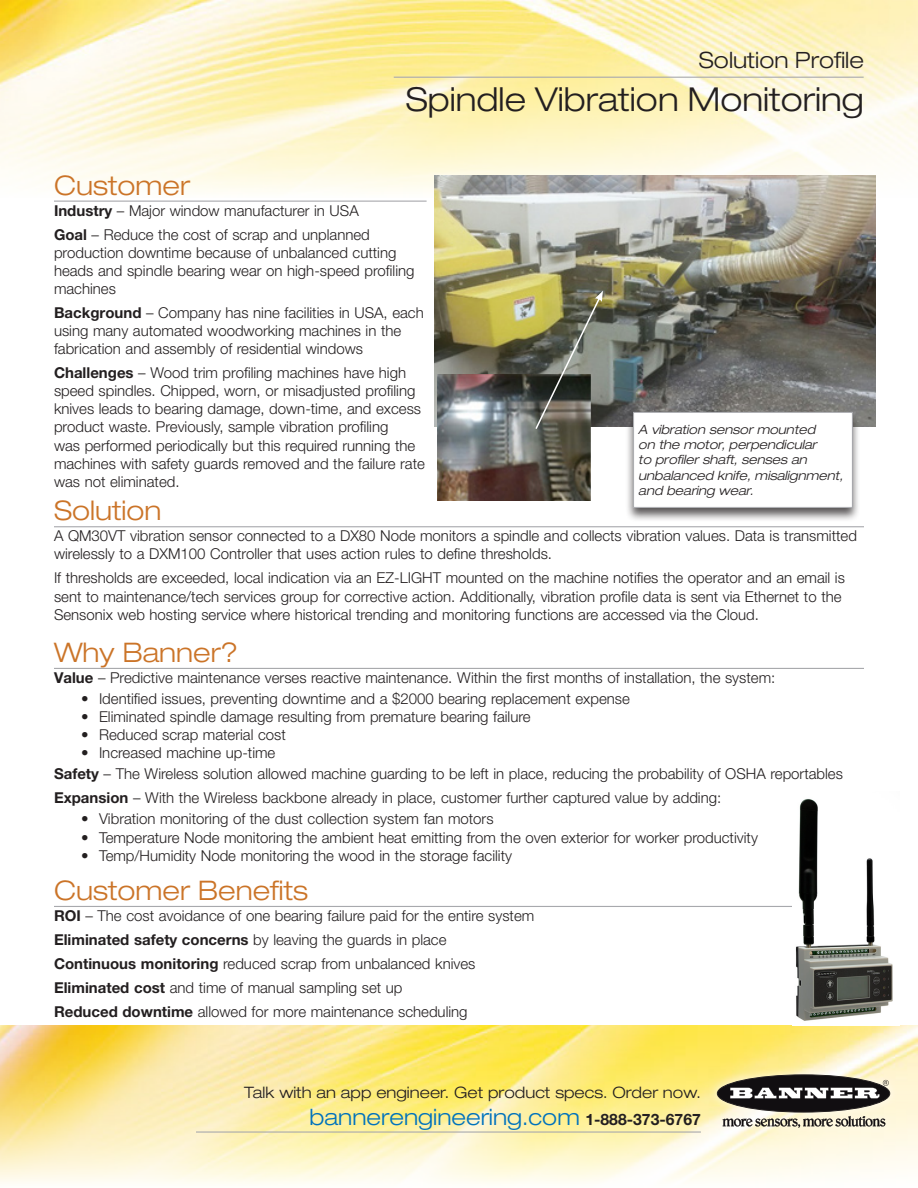
<style>
.page{position:relative;width:918px;height:1188px;background:#fff}
.page>*{position:absolute;margin:0;border:0;box-sizing:border-box;transform-origin:0 0}
.t1{font:300 expanded 33px "Helvetica Neue LT Pro";color:#231f20}
.rust_heading{font:300 expanded 27px "Helvetica Neue LT Pro";color:#cb7428}
.rust_heading-2{font:300 expanded 22.5px "Helvetica Neue LT Pro";color:#0072bc}
.t2{font:300 expanded 22.5px "Helvetica Neue LT Pro";color:#231f20}
.rust_heading-3{font:300 expanded 15.75px "Helvetica Neue LT Pro";color:#231f20}
.sidebar_body{font:300 15px/18px "Helvetica Neue LT Pro";color:#231f20}
.body_text{font:300 15px/18px "Helvetica Neue LT Pro";color:#231f20}
.body_text-2{font:italic 300 expanded 12.75px/15.3px "Helvetica Neue LT Pro";color:#231f20}
.s1{font-weight:700}
.s2{font-weight:700;font-stretch:normal;font-size:15.75px;color:#231f20}
</style>
<div class="page">
<hr style="left:54px;top:526px;width:810px;height:1px;background:#a8a9ad">
<hr style="left:54px;top:668px;width:810px;height:1px;background:#a8a9ad">
<hr style="left:54px;top:906px;width:738px;height:1px;background:#a8a9ad">
<img style="left:0;top:1026px;width:918px;height:158px">
<img style="left:0;top:0;width:918px;height:198px">
<hr style="left:394px;top:77px;width:470px;height:1px;background:#a8a9ad">
<hr style="left:54px;top:201px;width:373px;height:1px;background:#a8a9ad">
<div style="left:708px;top:1065px;width:191px;height:71px;background:#fff;opacity:.75"></div>
<div style="left:717px;top:1075px;width:173px;height:37px;background:#110e11;border-radius:50%"></div>
<div style="left:717px;top:1075px;width:173px;height:37px;border:1px solid #231f20;border-radius:50%"></div>
<svg style="left:730px;top:1080px;width:159px;height:19px"></svg>
<svg style="left:723px;top:1116px;width:162px;height:12px;background:#aea99b"></svg>
<hr style="left:196px;top:1131px;width:505px;height:2px;background:#a8a9ad">
<img style="left:434px;top:175px;width:441px;height:251px">
<div style="left:625px;top:410px;width:236px;height:112px;background:#231f20;opacity:.75"></div>
<div style="left:634px;top:412px;width:218px;height:95px;background:#fff"></div>
<div style="left:633px;top:412px;width:220px;height:96px;border:1px solid #a8a9ad"></div>
<img style="left:437px;top:375px;width:154px;height:126px">
<svg style="left:534px;top:291px;width:69px;height:139px;background:#6e6f5a"></svg>
<img style="left:796px;top:799px;width:97px;height:222px">
<p class="t2" style="left:699px;top:47px;width:167px">Solution Profile</p>
<p class="t1" style="left:406px;top:79px;width:460px">Spindle Vibration Monitoring</p>
<p class="rust_heading" style="left:54px;top:169px;width:138px">Customer</p>
<p class="sidebar_body" style="left:54px;top:201px;width:306px"><span class="s1">Industry</span> – Major window manufacturer in USA</p>
<p class="sidebar_body" style="left:54px;top:225px;width:362px"><span class="s1">Goal</span> – Reduce the cost of scrap and unplanned production downtime because of unbalanced cutting heads and spindle bearing wear on high-speed profiling machines</p>
<p class="sidebar_body" style="left:54px;top:303px;width:371px"><span class="s1">Background</span> – Company has nine facilities in USA, each using many automated woodworking machines in the fabrication and assembly of residential windows</p>
<p class="sidebar_body" style="left:54px;top:364px;width:372px"><span class="s1">Challenges</span> – Wood trim profiling machines have high speed spindles. Chipped, worn, or misadjusted profiling knives leads to bearing damage, down-time, and excess product waste. Previously, sample vibration profiling<br>was performed periodically but this required running the machines with safety guards removed and the failure rate was not eliminated.</p>
<p class="body_text-2" style="left:638px;top:422px;width:206px">A vibration sensor mounted<br>on the motor, perpendicular<br>to profiler shaft, senses an unbalanced knife, misalignment, and bearing wear.</p>
<p class="rust_heading" style="left:54px;top:494px;width:109px">Solution</p>
<p class="body_text" style="left:54px;top:527px;width:805px">A QM30VT vibration sensor connected to a DX80 Node monitors a spindle and collects vibration values. Data is transmitted wirelessly to a DXM100 Controller that uses action rules to define thresholds.</p>
<p class="body_text" style="left:54px;top:569px;width:792px">If thresholds are exceeded, local indication via an EZ-LIGHT mounted on the machine notifies the operator and an email is sent to maintenance/tech services group for corrective action. Additionally, vibration profile data is sent via Ethernet to the<br>Sensonix web hosting service where historical trending and monitoring functions are accessed via the Cloud.</p>
<p class="rust_heading" style="left:54px;top:636px;width:186px">Why Banner?</p>
<p class="sidebar_body" style="left:54px;top:668px;width:723px"><span class="s1">Value</span> – Predictive maintenance verses reactive maintenance. Within the first months of installation, the system:</p>
<p class="body_text" style="left:81px;top:689px;width:550px">• Identified issues, preventing downtime and a $2000 bearing replacement expense</p>
<p class="body_text" style="left:81px;top:707px;width:451px">• Eliminated spindle damage resulting from premature bearing failure</p>
<p class="body_text" style="left:81px;top:726px;width:206px">• Reduced scrap material cost</p>
<p class="body_text" style="left:81px;top:744px;width:196px">• Increased machine up-time</p>
<p class="sidebar_body" style="left:54px;top:765px;width:790px"><span class="s1">Safety</span> – The Wireless solution allowed machine guarding to be left in place, reducing the probability of OSHA reportables</p>
<p class="sidebar_body" style="left:54px;top:789px;width:669px"><span class="s1">Expansion</span> – With the Wireless backbone already in place, customer further captured value by adding:</p>
<p class="body_text" style="left:81px;top:810px;width:414px">• Vibration monitoring of the dust collection system fan motors</p>
<p class="body_text" style="left:81px;top:828px;width:678px">• Temperature Node monitoring the ambient heat emitting from the oven exterior for worker productivity</p>
<p class="body_text" style="left:81px;top:846px;width:433px">• Temp/Humidity Node monitoring the wood in the storage facility</p>
<p class="rust_heading" style="left:54px;top:874px;width:256px">Customer Benefits</p>
<p class="sidebar_body" style="left:54px;top:906px;width:482px"><span class="s1">ROI</span> – The cost avoidance of one bearing failure paid for the entire system</p>
<p class="sidebar_body" style="left:54px;top:930px;width:394px"><span class="s1">Eliminated safety concerns</span> by leaving the guards in place</p>
<p class="sidebar_body" style="left:54px;top:954px;width:423px"><span class="s1">Continuous monitoring</span> reduced scrap from unbalanced knives</p>
<p class="sidebar_body" style="left:54px;top:979px;width:350px"><span class="s1">Eliminated cost</span> and time of manual sampling set up</p>
<p class="sidebar_body" style="left:54px;top:1003px;width:415px"><span class="s1">Reduced downtime</span> allowed for more maintenance scheduling</p>
<p class="rust_heading-3" style="left:244px;top:1083px;width:458px">Talk with an app engineer. Get product specs. Order now.</p>
<p class="rust_heading-2" style="left:309px;top:1104px;width:393px">bannerengineering.com <span class="s2">1-888-373-6767</span></p>
</div>
